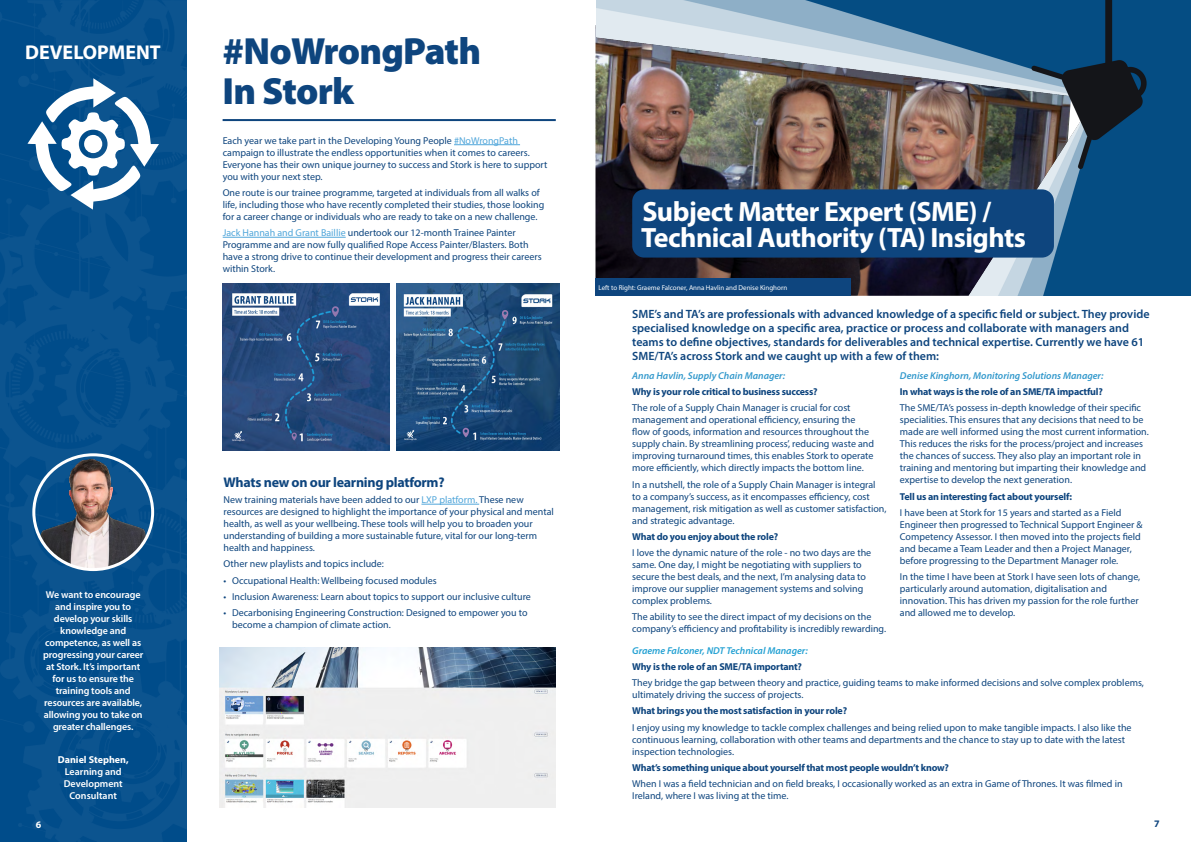
<style>
.page{position:relative;width:1191px;height:842px;background:#fff}
.page>*{position:absolute;margin:0;border:0;box-sizing:border-box;transform-origin:0 0}
.t1{font:900 38px/40px "Myriad Pro";letter-spacing:-.025em;color:#0e457e}
.t2{font:700 28px/26px "Myriad Pro";letter-spacing:-.02em;color:#fff}
.t3{font:700 20px "Myriad Pro";color:#fff}
.t4{font:700 14px "Myriad Pro";letter-spacing:-.02em;color:#0e457e}
.t5{font:600 12px/14px "Myriad Pro";color:#0e457e}
.t6{font:10px/12px "Myriad Pro";color:#0e457e}
.t7{font:700 10px "Myriad Pro";letter-spacing:-.02em;color:#0e457e}
.t8{font:600 10px/12px "Myriad Pro";letter-spacing:-.01em;color:#fff;text-align:center}
.t9{font:italic 600 10px "Myriad Pro";color:#39c}
.t10{font:italic 600 10px "Myriad Pro";color:#23a1d3}
.t11{font:700 10px "Myriad Pro";color:#fff}
.t12{font:7px "Myriad Pro";color:#fff}
.s1{color:#50a6da}
</style>
<div class="page">
<div style="left:0;top:0;width:186px;height:842px;background:#06508c"></div>
<img style="left:34px;top:455px;width:119px;height:115px">
<div style="left:32px;top:453px;width:122px;height:118px;border:3px solid #fff;border-radius:50%"></div>
<hr style="left:223px;top:119px;width:333px;height:2px;background:#0e457e">
<svg style="left:27px;top:78px;width:132px;height:132px"></svg>
<div style="left:84px;top:135px;width:18px;height:18px;background:#fff;border-radius:50%"></div>
<hr style="left:454px;top:144px;width:66px;height:1px;background:#50a6da">
<hr style="left:223px;top:237px;width:123px;height:1px;background:#50a6da">
<img style="left:223px;top:284px;width:166px;height:166px">
<img style="left:396px;top:284px;width:163px;height:166px">
<img style="left:219px;top:647px;width:337px;height:160px">
<hr style="left:421px;top:504px;width:58px;height:1px;background:#50a6da">
<img style="left:596px;top:0;width:595px;height:296px">
<div style="left:632px;top:189px;width:422px;height:69px;background:#0e457e;border-radius:12px"></div>
<div style="left:595px;top:279px;width:256px;height:17px;background:#0e457e"></div>
<h3 class="t3" style="left:25px;top:39px;width:137px">DEVELOPMENT</h3>
<p class="t8" style="left:43px;top:588px;width:102px">We want to encourage and inspire you to develop your skills knowledge and competence, as well as progressing your career at Stork. It’s important for us to ensure the training tools and resources are available, allowing you to take on greater challenges.</p>
<p class="t11" style="left:58px;top:753px;width:72px">Daniel Stephen,</p>
<p class="t8" style="left:64px;top:765px;width:60px">Learning and<br>Development<br>Consultant</p>
<p class="t11" style="left:36px;top:818px;width:7px">6</p>
<h1 class="t1" style="left:222px;top:30px;width:260px">#NoWrongPath<br>In Stork</h1>
<p class="t6" style="left:223px;top:134px;width:326px">Each year we take part in the Developing Young People <span class="s1">#NoWrongPath </span>campaign to illustrate the endless opportunities when it comes to careers.<br>Everyone has their own unique journey to success and Stork is here to support you with your next step.</p>
<p class="t6" style="left:223px;top:186px;width:323px">One route is our trainee programme, targeted at individuals from all walks of life, including those who have recently completed their studies, those looking for a career change or individuals who are ready to take on a new challenge.</p>
<p class="t6" style="left:223px;top:227px;width:320px"><span class="s1">Jack Hannah and Grant Baillie</span> undertook our 12-month Trainee Painter Programme and are now fully qualified Rope Access Painter/Blasters. Both have a strong drive to continue their development and progress their careers within Stork.</p>
<h3 class="t4" style="left:223px;top:473px;width:222px">Whats new on our learning platform?</h3>
<p class="t6" style="left:223px;top:494px;width:332px">New training materials have been added to our <span class="s1">LXP platform.</span> These new resources are designed to highlight the importance of your physical and mental health, as well as your wellbeing. These tools will help you to broaden your understanding of building a more sustainable future, vital for our long-term health and happiness.</p>
<p class="t6" style="left:223px;top:558px;width:162px">Other new playlists and topics include:</p>
<p class="t6" style="left:223px;top:574px;width:215px">• Occupational Health: Wellbeing focused modules</p>
<p class="t6" style="left:223px;top:590px;width:309px">• Inclusion Awareness: Learn about topics to support our inclusive culture</p>
<p class="t6" style="left:232px;top:607px;width:297px;text-indent:-8px">• Decarbonising Engineering Construction: Designed to empower you to become a champion of climate action.</p>
<h2 class="t2" style="left:641px;top:198px;width:386px">Subject Matter Expert (SME) /<br>Technical Authority (TA) Insights</h2>
<p class="t12" style="left:598px;top:283px;width:190px">Left to Right: Graeme Falconer, Anna Havlin and Denise Kinghorn</p>
<p class="t5" style="left:632px;top:306px;width:519px">SME’s and TA’s are professionals with advanced knowledge of a specific field or subject. They provide specialised knowledge on a specific area, practice or process and collaborate with managers and teams to define objectives, standards for deliverables and technical expertise. Currently we have 61<br>SME/TA’s across Stork and we caught up with a few of them:</p>
<p class="t9" style="left:900px;top:369px;width:205px">Denise Kinghorn, Monitoring Solutions Manager:</p>
<p class="t7" style="left:900px;top:385px;width:204px">In what ways is the role of an SME/TA impactful?</p>
<p class="t6" style="left:900px;top:402px;width:250px">The SME/TA’s possess in-depth knowledge of their specific specialities. This ensures that any decisions that need to be made are well informed using the most current information.<br>This reduces the risks for the process/project and increases the chances of success. They also play an important role in training and mentoring but imparting their knowledge and expertise to develop the next generation.</p>
<p class="t7" style="left:900px;top:490px;width:174px">Tell us an interesting fact about yourself:</p>
<p class="t6" style="left:900px;top:506px;width:244px">I have been at Stork for 15 years and started as a Field Engineer then progressed to Technical Support Engineer &amp; Competency Assessor. I then moved into the projects field and became a Team Leader and then a Project Manager, before progressing to the Department Manager role.</p>
<p class="t6" style="left:900px;top:570px;width:242px">In the time I have been at Stork I have seen lots of change, particularly around automation, digitalisation and innovation. This has driven my passion for the role further and allowed me to develop.</p>
<p class="t9" style="left:632px;top:369px;width:154px">Anna Havlin, Supply Chain Manager:</p>
<p class="t7" style="left:632px;top:385px;width:187px">Why is your role critical to business success?</p>
<p class="t6" style="left:632px;top:402px;width:243px">The role of a Supply Chain Manager is crucial for cost management and operational efficiency, ensuring the flow of goods, information and resources throughout the supply chain. By streamlining process’, reducing waste and improving turnaround times, this enables Stork to operate more efficiently, which directly impacts the bottom line.</p>
<p class="t6" style="left:632px;top:478px;width:256px">In a nutshell, the role of a Supply Chain Manager is integral to a company’s success, as it encompasses efficiency, cost management, risk mitigation as well as customer satisfaction, and strategic advantage.</p>
<p class="t7" style="left:632px;top:530px;width:147px">What do you enjoy about the role?</p>
<p class="t6" style="left:632px;top:546px;width:240px">I love the dynamic nature of the role - no two days are the same. One day, I might be negotiating with suppliers to secure the best deals, and the next, I’m analysing data to improve our supplier management systems and solving complex problems.</p>
<p class="t6" style="left:632px;top:611px;width:255px">The ability to see the direct impact of my decisions on the company’s efficiency and profitability is incredibly rewarding.</p>
<p class="t10" style="left:632px;top:644px;width:177px">Graeme Falconer, NDT Technical Manager:</p>
<p class="t7" style="left:632px;top:660px;width:171px">Why is the role of an SME/TA important?</p>
<p class="t6" style="left:632px;top:677px;width:513px">They bridge the gap between theory and practice, guiding teams to make informed decisions and solve complex problems, ultimately driving the success of projects.</p>
<p class="t7" style="left:632px;top:704px;width:216px">What brings you the most satisfaction in your role?</p>
<p class="t6" style="left:632px;top:721px;width:501px">I enjoy using my knowledge to tackle complex challenges and being relied upon to make tangible impacts. I also like the continuous learning, collaboration with other teams and departments and the chance to stay up to date with the latest inspection technologies.</p>
<p class="t7" style="left:632px;top:761px;width:318px">What’s something unique about yourself that most people wouldn’t know?</p>
<p class="t6" style="left:632px;top:778px;width:492px">When I was a field technician and on field breaks, I occasionally worked as an extra in Game of Thrones. It was filmed in<br>Ireland, where I was living at the time.</p>
<p class="t7" style="left:1154px;top:817px;width:7px">7</p>
</div>
